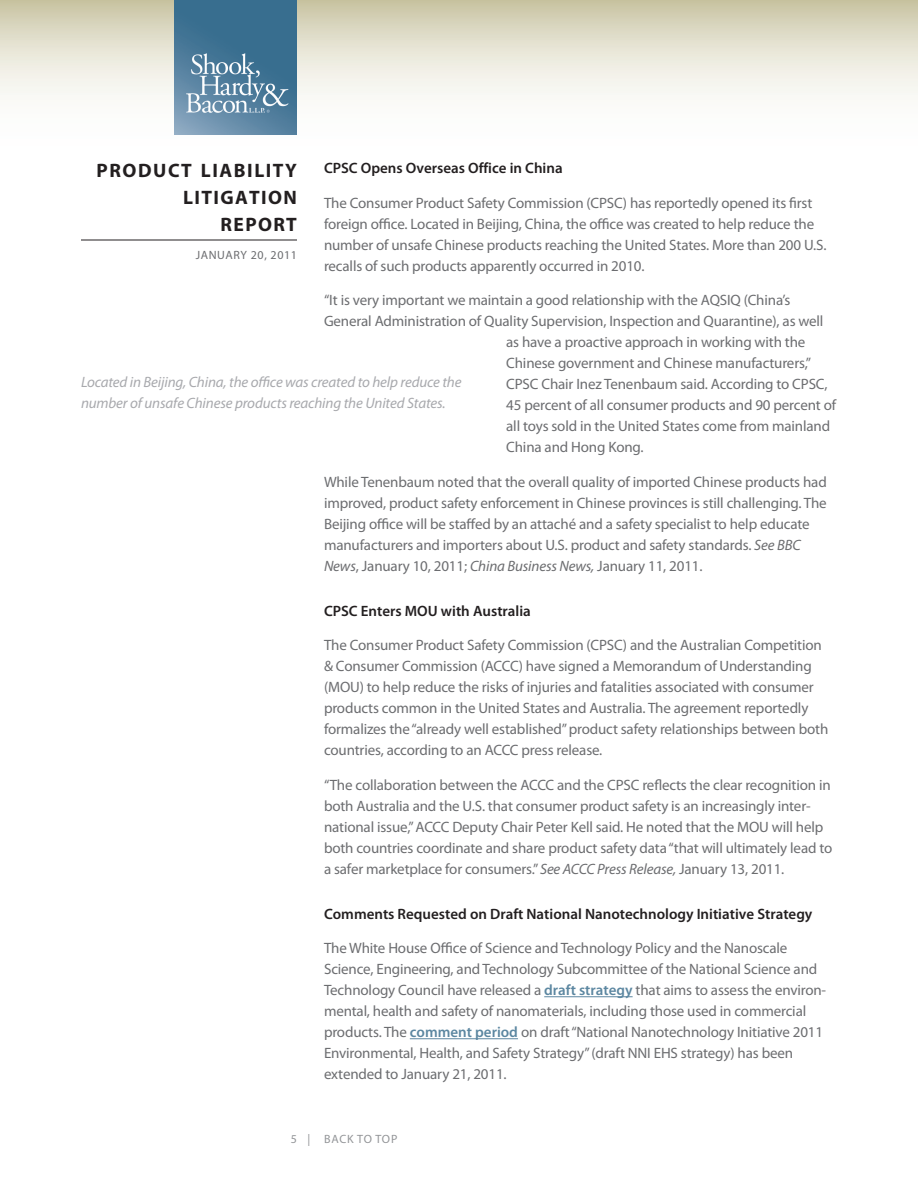
<style>
.page{position:relative;width:918px;height:1188px;background:#fff}
.page>*{position:absolute;margin:0;border:0;box-sizing:border-box;transform-origin:0 0}
.t1{font:700 19.5px/27px "Myriad Pro";letter-spacing:.075em;color:#231f20;text-align:right}
.Body{font:15px/21px "Myriad Pro";letter-spacing:-.01em;color:#6c6d70}
.Subhead{font:600 15px "Myriad Pro";color:#231f20}
.PullQuote{font:italic 15px/21px "Myriad Pro";letter-spacing:-.01em;color:#a8a9ad}
.t2{font:12px "Myriad Pro";letter-spacing:.05em;color:#6c6d70}
.t3{font:12px "Myriad Pro";letter-spacing:.06em;color:#939598}
.s1{font-style:italic}
.s2{font-weight:600;color:#5c87a1}
</style>
<div class="page">
<svg style="left:0;top:0;width:918px;height:135px"></svg>
<hr style="left:81px;top:240px;width:216px;height:1px;background:#231f20">
<img style="left:175px;top:0;width:122px;height:135px">
<hr style="left:544px;top:996px;width:89px;height:1px;background:#5c87a1">
<hr style="left:410px;top:1038px;width:108px;height:1px;background:#5c87a1">
<p class="Subhead" style="left:324px;top:159px;width:240px">CPSC Opens Overseas Office in China</p>
<p class="Body" style="left:324px;top:192px;width:504px">The Consumer Product Safety Commission (CPSC) has reportedly opened its first foreign office. Located in Beijing, China, the office was created to help reduce the number of unsafe Chinese products reaching the United States. More than 200 U.S. recalls of such products apparently occurred in 2010.</p>
<p class="Body" style="left:324px;top:289px;width:468px">“It is very important we maintain a good relationship with the AQSIQ (China’s</p>
<p class="Body" style="left:324px;top:310px;width:501px">General Administration of Quality Supervision, Inspection and Quarantine), as well</p>
<p class="Body" style="left:506px;top:331px;width:301px">as have a proactive approach in working with the</p>
<p class="Body" style="left:506px;top:352px;width:307px">Chinese government and Chinese manufacturers,”</p>
<p class="Body" style="left:506px;top:373px;width:323px">CPSC Chair Inez Tenenbaum said. According to CPSC,</p>
<p class="Body" style="left:506px;top:394px;width:331px">45 percent of all consumer products and 90 percent of</p>
<p class="Body" style="left:506px;top:415px;width:325px">all toys sold in the United States come from mainland</p>
<p class="Body" style="left:506px;top:436px;width:139px">China and Hong Kong.</p>
<p class="Body" style="left:324px;top:471px;width:504px">While Tenenbaum noted that the overall quality of imported Chinese products had improved, product safety enforcement in Chinese provinces is still challenging. The Beijing office will be staffed by an attaché and a safety specialist to help educate manufacturers and importers about U.S. product and safety standards. <span class="s1">See BBC News</span>, January 10, 2011; <span class="s1">China Business News,</span> January 11, 2011.</p>
<p class="Subhead" style="left:324px;top:601px;width:208px">CPSC Enters MOU with Australia</p>
<p class="Body" style="left:324px;top:634px;width:506px">The Consumer Product Safety Commission (CPSC) and the Australian Competition &amp; Consumer Commission (ACCC) have signed a Memorandum of Understanding (MOU) to help reduce the risks of injuries and fatalities associated with consumer products common in the United States and Australia. The agreement reportedly formalizes the “already well established” product safety relationships between both countries, according to an ACCC press release.</p>
<p class="Body" style="left:324px;top:774px;width:510px">“The collaboration between the ACCC and the CPSC reflects the clear recognition in both Australia and the U.S. that consumer product safety is an increasingly inter&shy;national issue,” ACCC Deputy Chair Peter Kell said. He noted that the MOU will help both countries coordinate and share product safety data “that will ultimately lead to a safer marketplace for consumers.” <span class="s1">See ACCC Press Release,</span> January 13, 2011.</p>
<p class="Subhead" style="left:324px;top:904px;width:490px">Comments Requested on Draft National Nanotechnology Initiative Strategy</p>
<p class="Body" style="left:324px;top:937px;width:504px">The White House Office of Science and Technology Policy and the Nanoscale Science, Engineering, and Technology Subcommittee of the National Science and Technology Council have released a <span class="s2">draft strategy</span> that aims to assess the environ&shy;mental, health and safety of nanomaterials, including those used in commercial products. The <span class="s2">comment period</span> on draft “National Nanotechnology Initiative 2011<br>Environmental, Health, and Safety Strategy” (draft NNI EHS strategy) has been extended to January 21, 2011.</p>
<h1 class="t1" style="left:97px;top:156px;width:202px">PRODUCT LIABILITY<br>LITIGATION<br>REPORT</h1>
<p class="t2" style="left:196px;top:248px;width:103px">JANUARY 20, 2011</p>
<p class="PullQuote" style="left:81px;top:371px;width:382px">Located in Beijing, China, the office was created to help reduce the number of unsafe Chinese products reaching the United States.</p>
<p class="t3" style="left:291px;top:1132px;width:108px">5 | BACK TO TOP</p>
</div>
